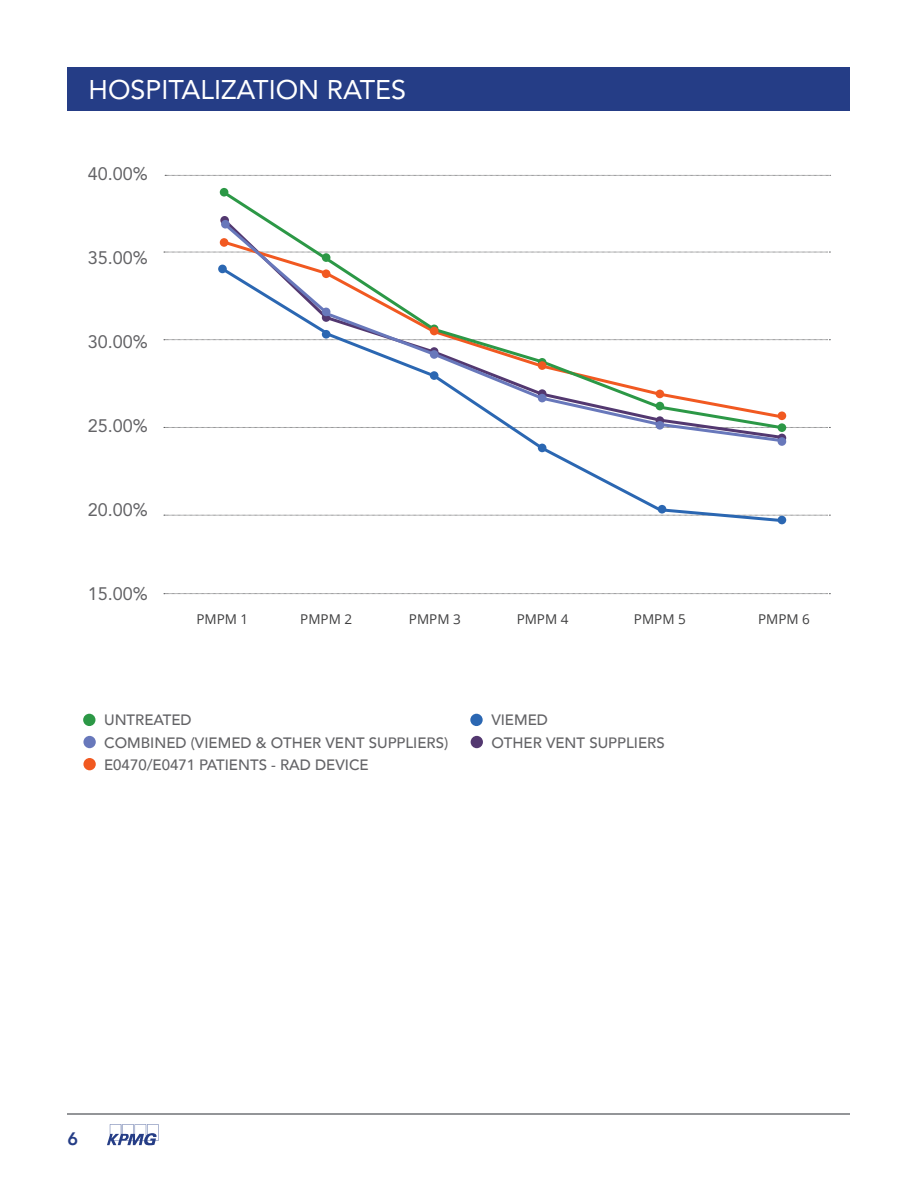
<style>
.page{position:relative;width:918px;height:1188px;background:#fff}
.page>*{position:absolute;margin:0;border:0;box-sizing:border-box;transform-origin:0 0}
.t1{font:27px "Avenir";color:#fff}
.t2{font:18px "Avenir LT Std";color:#636366}
.t3{font:800 18px "Avenir";color:#253d86}
.t4{font:500 15px "Avenir";color:#636366}
.t5{font:13.5px "Open Sans";color:#3e3e3f}
</style>
<div class="page">
<hr style="left:68px;top:1113px;width:782px;height:1px;background:#939598">
<svg style="left:107px;top:1124px;width:52px;height:21px"></svg>
<div style="left:68px;top:68px;width:782px;height:43px;background:#253d86"></div>
<div style="left:83px;top:736px;width:13px;height:12px;background:#6878bb;border-radius:50%"></div>
<div style="left:83px;top:758px;width:13px;height:12px;background:#f15921;border-radius:50%"></div>
<div style="left:83px;top:714px;width:12px;height:12px;background:#2c9846;border-radius:50%"></div>
<div style="left:471px;top:736px;width:12px;height:12px;background:#533870;border-radius:50%"></div>
<div style="left:470px;top:714px;width:13px;height:12px;background:#2b67b2;border-radius:50%"></div>
<svg style="left:164px;top:515px;width:666px;height:1px"></svg>
<svg style="left:164px;top:339px;width:666px;height:1px"></svg>
<svg style="left:164px;top:175px;width:667px;height:1px"></svg>
<svg style="left:164px;top:252px;width:666px;height:1px"></svg>
<svg style="left:164px;top:593px;width:666px;height:1px"></svg>
<svg style="left:163px;top:427px;width:668px;height:1px"></svg>
<div style="left:220px;top:188px;width:8px;height:9px;background:#2c9846;border-radius:50%"></div>
<svg style="left:220px;top:216px;width:9px;height:9px"></svg>
<div style="left:778px;top:516px;width:8px;height:8px;background:#356eb5;border-radius:50%"></div>
<svg style="left:219px;top:218px;width:566px;height:47px"></svg>
<svg style="left:219px;top:265px;width:566px;height:259px"></svg>
<p class="t1" style="left:89px;top:68px;width:319px">HOSPITALIZATION RATES</p>
<p class="t2" style="left:88px;top:163px;width:62px">40.00%</p>
<p class="t2" style="left:88px;top:247px;width:62px">35.00%</p>
<p class="t2" style="left:88px;top:331px;width:62px">30.00%</p>
<p class="t2" style="left:88px;top:415px;width:62px">25.00%</p>
<p class="t2" style="left:88px;top:499px;width:62px">20.00%</p>
<p class="t2" style="left:88px;top:583px;width:62px">15.00%</p>
<p class="t5" style="left:196px;top:610px;width:53px">PMPM 1</p>
<p class="t5" style="left:300px;top:610px;width:53px">PMPM 2</p>
<p class="t5" style="left:409px;top:610px;width:53px">PMPM 3</p>
<p class="t5" style="left:517px;top:610px;width:53px">PMPM 4</p>
<p class="t5" style="left:634px;top:610px;width:53px">PMPM 5</p>
<p class="t5" style="left:758px;top:610px;width:53px">PMPM 6</p>
<p class="t4" style="left:104px;top:706px;width:89px">UNTREATED</p>
<p class="t4" style="left:104px;top:730px;width:346px">COMBINED (VIEMED &amp; OTHER VENT SUPPLIERS)</p>
<p class="t4" style="left:104px;top:752px;width:266px">E0470/E0471 PATIENTS - RAD DEVICE</p>
<p class="t4" style="left:491px;top:706px;width:58px">VIEMED</p>
<p class="t4" style="left:491px;top:730px;width:175px">OTHER VENT SUPPLIERS</p>
<p class="t3" style="left:68px;top:1125px;width:12px">6</p>
</div>
